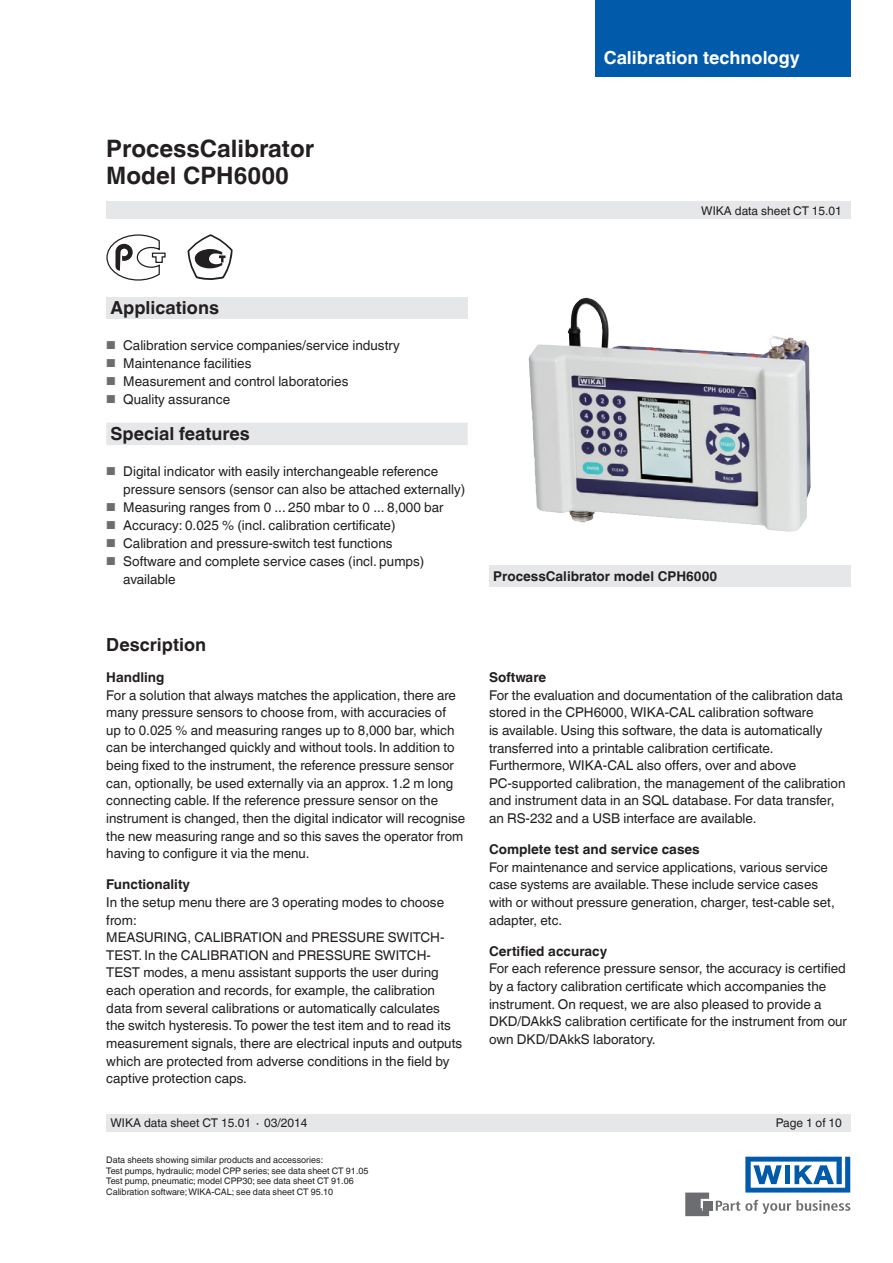
<style>
.page{position:relative;width:893px;height:1263px;background:#fff}
.page>*{position:absolute;margin:0;border:0;box-sizing:border-box;transform-origin:0 0}
.t1{font:700 24px/27px "Helvetica World";color:#231f20}
.t2{font:700 18px "Helvetica World";color:#231f20}
.t3{font:700 18px "Helvetica World";color:#fff}
.t4{font:13.5px/17.7px "Helvetica World";color:#231f20}
.t5{font:700 13.5px "Helvetica World";color:#231f20}
.t6{font:13.35px/17.5px "Helvetica World";color:#231f20}
.t7{font:12px "Helvetica World";color:#231f20}
.t8{font:9px/10.5px "Helvetica World";color:#231f20}
.s1{font-size:11.55px;color:#6c6d70}
</style>
<div class="page">
<div style="left:106px;top:298px;width:362px;height:21px;background:#e6e7e9"></div>
<svg style="left:716px;top:1200px;width:134px;height:14px"></svg>
<div style="left:703px;top:1201px;width:9px;height:9px;background:#6c6d70"></div>
<svg style="left:685px;top:1192px;width:24px;height:24px"></svg>
<svg style="left:745px;top:1157px;width:105px;height:35px"></svg>
<div style="left:106px;top:202px;width:744px;height:17px;background:#e6e7e9"></div>
<div style="left:106px;top:1114px;width:744px;height:17px;background:#e6e7e9"></div>
<img style="left:529px;top:299px;width:282px;height:233px">
<svg style="left:106px;top:234px;width:60px;height:47px"></svg>
<svg style="left:188px;top:234px;width:45px;height:46px"></svg>
<div style="left:489px;top:566px;width:361px;height:21px;background:#e6e7e9"></div>
<div style="left:106px;top:423px;width:362px;height:22px;background:#e6e7e9"></div>
<div style="left:595px;top:0;width:255px;height:77px;background:#015aaa"></div>
<h1 class="t1" style="left:106px;top:135px;width:209px">ProcessCalibrator<br>Model CPH6000</h1>
<h2 class="t3" style="left:604px;top:47px;width:197px">Calibration technology</h2>
<p class="t7" style="left:701px;top:204px;width:142px">WIKA data sheet CT 15.01</p>
<h2 class="t2" style="left:111px;top:297px;width:110px">Applications</h2>
<p class="t4" style="left:106px;top:336px;width:295px"><span class="s1">■</span> Calibration service companies/service industry</p>
<p class="t4" style="left:106px;top:354px;width:147px"><span class="s1">■</span> Maintenance facilities</p>
<p class="t4" style="left:106px;top:372px;width:244px"><span class="s1">■</span> Measurement and control laboratories</p>
<p class="t4" style="left:106px;top:390px;width:125px"><span class="s1">■</span> Quality assurance</p>
<h2 class="t2" style="left:111px;top:423px;width:141px">Special features</h2>
<p class="t4" style="left:123px;top:462px;width:343px;text-indent:-17px"><span class="s1">■</span> Digital indicator with easily interchangeable reference pressure sensors (sensor can also be attached externally)</p>
<p class="t4" style="left:106px;top:498px;width:339px"><span class="s1">■</span> Measuring ranges from 0 ... 250 mbar to 0 ... 8,000 bar</p>
<p class="t4" style="left:106px;top:516px;width:291px"><span class="s1">■</span> Accuracy: 0.025 % (incl. calibration certificate)</p>
<p class="t4" style="left:106px;top:534px;width:288px"><span class="s1">■</span> Calibration and pressure-switch test functions</p>
<p class="t4" style="left:123px;top:552px;width:303px;text-indent:-17px"><span class="s1">■</span> Software and complete service cases (incl. pumps) available</p>
<h2 class="t2" style="left:106px;top:634px;width:101px">Description</h2>
<p class="t5" style="left:106px;top:669px;width:60px">Handling</p>
<p class="t4" style="left:106px;top:686px;width:361px">For a solution that always matches the application, there are many pressure sensors to choose from, with accuracies of<br>up to 0.025 % and measuring ranges up to 8,000 bar, which can be interchanged quickly and without tools. In addition to being fixed to the instrument, the reference pressure sensor can, optionally, be used externally via an approx. 1.2 m long connecting cable. If the reference pressure sensor on the instrument is changed, then the digital indicator will recognise the new measuring range and so this saves the operator from having to configure it via the menu.</p>
<p class="t5" style="left:106px;top:877px;width:85px">Functionality</p>
<p class="t4" style="left:106px;top:893px;width:357px">In the setup menu there are 3 operating modes to choose from:<br>MEASURING, CALIBRATION and PRESSURE SWITCH-TEST. In the CALIBRATION and PRESSURE SWITCH-TEST modes, a menu assistant supports the user during each operation and records, for example, the calibration data from several calibrations or automatically calculates<br>the switch hysteresis. To power the test item and to read its measurement signals, there are electrical inputs and outputs which are protected from adverse conditions in the field by captive protection caps.</p>
<p class="t5" style="left:493px;top:568px;width:226px">ProcessCalibrator model CPH6000</p>
<p class="t5" style="left:489px;top:669px;width:59px">Software</p>
<p class="t4" style="left:489px;top:686px;width:358px">For the evaluation and documentation of the calibration data stored in the CPH6000, WIKA-CAL calibration software<br>is available. Using this software, the data is automatically transferred into a printable calibration certificate.<br>Furthermore, WIKA-CAL also offers, over and above PC-supported calibration, the management of the calibration and instrument data in an SQL database. For data transfer, an RS-232 and a USB interface are available.</p>
<p class="t5" style="left:489px;top:842px;width:212px">Complete test and service cases</p>
<p class="t6" style="left:489px;top:858px;width:347px">For maintenance and service applications, various service case systems are available. These include service cases with or without pressure generation, charger, test-cable set, adapter, etc.</p>
<p class="t5" style="left:489px;top:943px;width:120px">Certified accuracy</p>
<p class="t4" style="left:489px;top:960px;width:360px">For each reference pressure sensor, the accuracy is certified by a factory calibration certificate which accompanies the instrument. On request, we are also pleased to provide a DKD/DAkkS calibration certificate for the instrument from our own DKD/DAkkS laboratory.</p>
<p class="t7" style="left:111px;top:1116px;width:198px">WIKA data sheet CT 15.01 ∙ 03/2014</p>
<p class="t7" style="left:776px;top:1116px;width:68px">Page 1 of 10</p>
<p class="t8" style="left:106px;top:1155px;width:264px">Data sheets showing similar products and accessories:<br>Test pumps, hydraulic; model CPP series; see data sheet CT 91.05<br>Test pump, pneumatic; model CPP30; see data sheet CT 91.06<br>Calibration software; WIKA-CAL; see data sheet CT 95.10</p>
</div>
